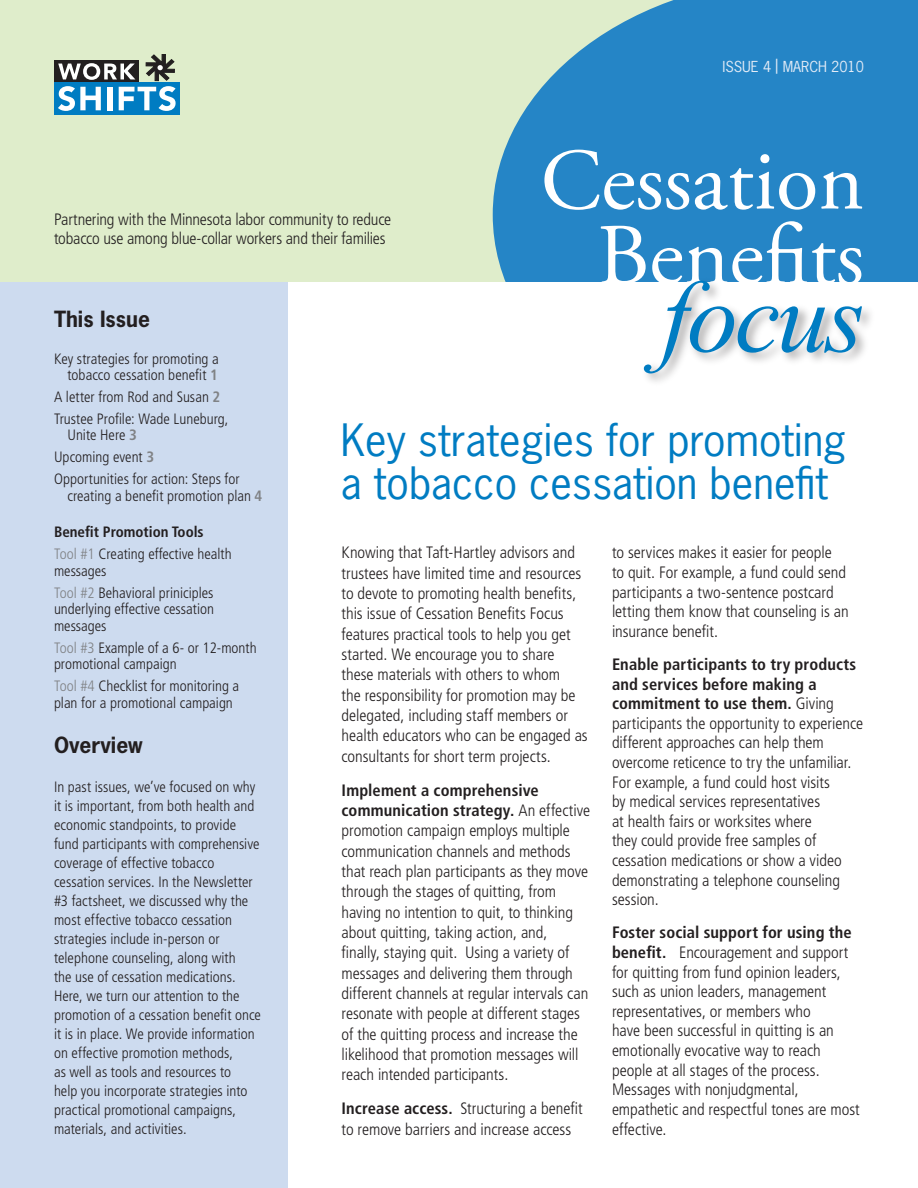
<style>
.page{position:relative;width:918px;height:1188px;background:#fff}
.page>*{position:absolute;margin:0;border:0;box-sizing:border-box;transform-origin:0 0}
.t1{font:italic 102px "Times New Roman";letter-spacing:-.03em;color:#007cc2}
.t2{font:87px/75px "Adobe Garamond Pro";color:#fff;text-align:right}
.t3{font:42px/43.5px "News Gothic Std";color:#007cc2}
.Headline{font:700 21px "News Gothic Std";color:#231f20}
.t4{font:300 condensed 16.5px/19.6px "Frutiger";letter-spacing:-.005em;color:#231f20}
.Headline-2{font:300 condensed 15px/19px "Frutiger";color:#231f20}
.Headline-3{font:700 condensed 15px "Frutiger";color:#231f20}
.t5{font:14.25px "News Gothic Std";color:#e4ecf7}
.s1{font-size:15px}
.s2{font-weight:700;color:#808285}
.s3{color:#808285}
.s4{font-weight:700}
</style>
<div class="page">
<div style="left:0;top:0;width:918px;height:284px;background:#dfedcb"></div>
<svg style="left:493px;top:0;width:425px;height:282px;background:#368ec6"></svg>
<div style="left:54px;top:282px;width:864px;height:177px;background:#fff"></div>
<div style="left:0;top:282px;width:288px;height:906px;background:#cddbef"></div>
<div style="left:640px;top:277px;width:236px;height:111px;background:#231f20;opacity:.35"></div>
<div style="left:54px;top:61px;width:85px;height:21px;background:#231f20"></div>
<div style="left:54px;top:82px;width:125px;height:32px;background:#007cc2"></div>
<svg style="left:58px;top:54px;width:118px;height:57px"></svg>
<p class="t5" style="left:722px;top:57px;width:143px">ISSUE 4 <span class="s1">|</span> march 2010</p>
<p class="t2" style="left:541px;top:146px;width:325px">Cessation<br>Benefits</p>
<p class="t1" style="left:662px;top:247px;width:205px">focus</p>
<p class="t4" style="left:54px;top:209px;width:339px">Partnering with the Minnesota labor community to reduce tobacco use among blue-collar workers and their families</p>
<p class="Headline" style="left:54px;top:305px;width:97px">This Issue</p>
<p class="Headline-2" style="left:54px;top:350px;width:166px;line-height:16.5px;text-align:right">Key strategies for promoting a tobacco cessation benefit <span class="s2">1</span></p>
<p class="Headline-2" style="left:54px;top:387px;width:168px">A letter from Rod and Susan <span class="s2">2</span></p>
<p class="Headline-2" style="left:68px;top:411px;width:163px;line-height:16.5px;text-indent:-14px">Trustee Profile: Wade Luneburg,<br>Unite Here <span class="s2">3</span></p>
<p class="Headline-2" style="left:54px;top:448px;width:102px">Upcoming event <span class="s2">3</span></p>
<p class="Headline-2" style="left:68px;top:471px;width:196px;line-height:16.5px;text-indent:-14px">Opportunities for action: Steps for creating a benefit promotion plan <span class="s2">4</span></p>
<p class="Headline-3" style="left:54px;top:523px;width:151px">Benefit Promotion Tools</p>
<p class="Headline-2" style="left:54px;top:546px;width:179px;line-height:16.5px"><span class="s3">Tool #1</span> Creating effective health messages</p>
<p class="Headline-2" style="left:54px;top:585px;width:162px;line-height:16.5px;text-align:justify"><span class="s3">Tool #2</span> Behavioral priniciples underlying effective cessation messages</p>
<p class="Headline-2" style="left:54px;top:639px;width:204px;line-height:16.5px"><span class="s3">Tool #3</span> Example of a 6- or 12-month promotional campaign</p>
<p class="Headline-2" style="left:54px;top:678px;width:187px;line-height:16.5px"><span class="s3">Tool #4</span> Checklist for monitoring a plan for a promotional campaign</p>
<p class="Headline" style="left:54px;top:731px;width:90px">Overview</p>
<p class="Headline-2" style="left:54px;top:778px;width:209px">In past issues, we’ve focused on why it is important, from both health and economic standpoints, to provide fund participants with comprehensive coverage of effective tobacco cessation services. In the Newsletter #3 factsheet, we discussed why the most effective tobacco cessation strategies include in-person or telephone counseling, along with<br>the use of cessation medications.<br>Here, we turn our attention to the promotion of a cessation benefit once it is in place. We provide information on effective promotion methods,<br>as well as tools and resources to<br>help you incorporate strategies into practical promotional campaigns, materials, and activities.</p>
<p class="t3" style="left:341px;top:418px;width:507px">Key strategies for promoting a tobacco cessation benefit</p>
<p class="t4" style="left:342px;top:543px;width:248px;line-height:20.4px">Knowing that Taft-Hartley advisors and trustees have limited time and resources to devote to promoting health benefits, this issue of Cessation Benefits Focus features practical tools to help you get started. We encourage you to share these materials with others to whom<br>the responsibility for promotion may be delegated, including staff members or health educators who can be engaged as consultants for short term projects.</p>
<p class="t4" style="left:342px;top:780px;width:250px;line-height:20.4px"><span class="s4">Implement a comprehensive communication strategy.</span> An effective promotion campaign employs multiple communication channels and methods that reach plan participants as they move through the stages of quitting, from having no intention to quit, to thinking about quitting, taking action, and,<br>finally, staying quit. Using a variety of messages and delivering them through different channels at regular intervals can resonate with people at different stages of the quitting process and increase the likelihood that promotion messages will reach intended participants.</p>
<p class="t4" style="left:342px;top:1099px;width:243px;line-height:20.4px"><span class="s4">Increase access.</span> Structuring a benefit to remove barriers and increase access</p>
<p class="t4" style="left:612px;top:543px;width:238px">to services makes it easier for people<br>to quit. For example, a fund could send participants a two-sentence postcard letting them know that counseling is an insurance benefit.</p>
<p class="t4" style="left:612px;top:655px;width:253px"><span class="s4">Enable participants to try products and services before making a commitment to use them.</span> Giving participants the opportunity to experience different approaches can help them overcome reticence to try the unfamiliar.<br>For example, a fund could host visits<br>by medical services representatives<br>at health fairs or worksites where<br>they could provide free samples of cessation medications or show a video demonstrating a telephone counseling session.</p>
<p class="t4" style="left:612px;top:923px;width:249px"><span class="s4">Foster social support for using the benefit.</span> Encouragement and support for quitting from fund opinion leaders, such as union leaders, management representatives, or members who<br>have been successful in quitting is an emotionally evocative way to reach people at all stages of the process.<br>Messages with nonjudgmental, empathetic and respectful tones are most effective.</p>
</div>
